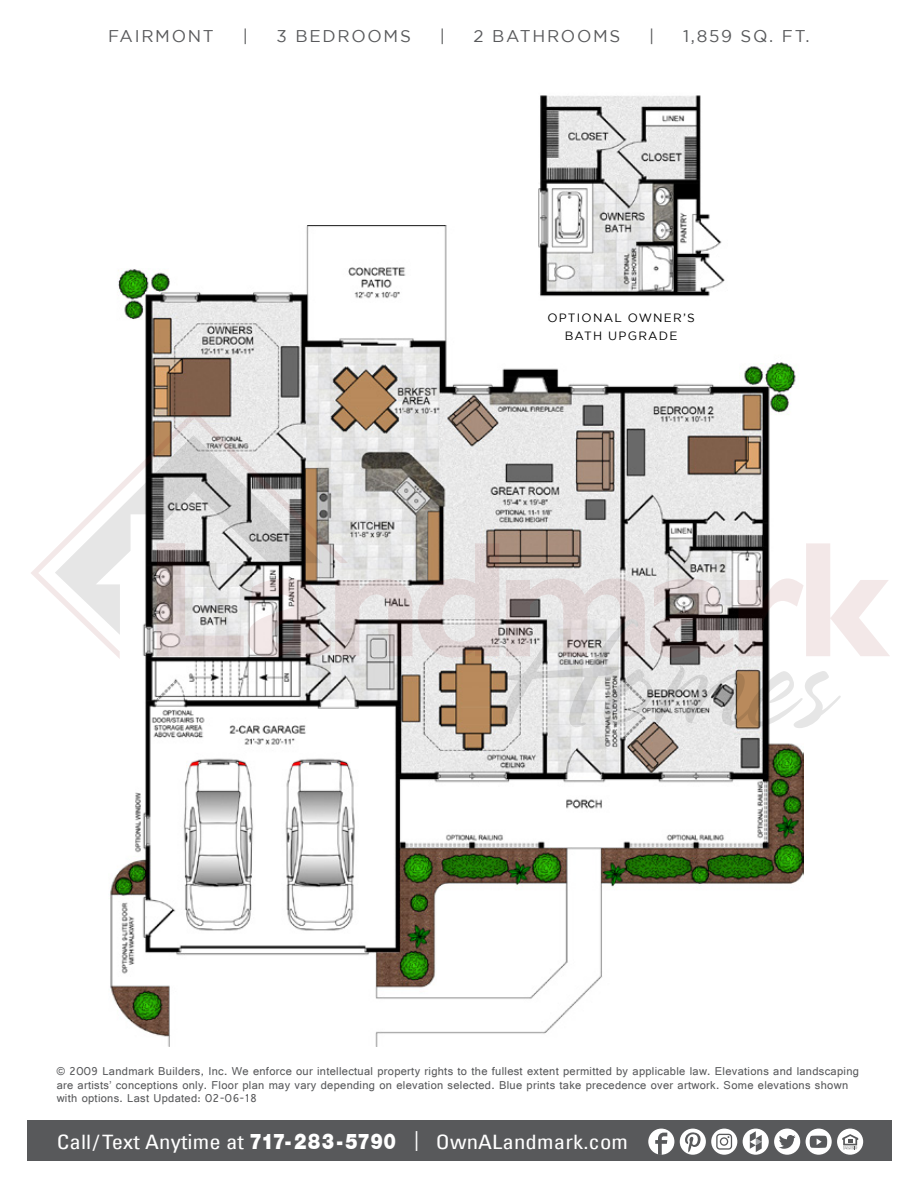
<style>
.page{position:relative;width:918px;height:1188px;background:#fff}
.page>*{position:absolute;margin:0;border:0;box-sizing:border-box;transform-origin:0 0}
.t1{font:condensed 19.8px "Univers";letter-spacing:.005em;color:#fff;scale:1.15 1}
.t2{font:16.95px "Gotham";letter-spacing:.1em;color:#58595b}
.t3{font:12px/13.4px "Gautami";letter-spacing:.025em;color:#58595b}
.t4{font:12px/18px "Gotham";letter-spacing:.1em;color:#000;text-align:center}
.s1{font-family:"Nimbus San Nov D Blac";font-stretch:normal;font-size:22.8px}
</style>
<div class="page">
<img style="left:110px;top:225px;width:694px;height:821px">
<img style="left:538px;top:95px;width:189px;height:211px">
<div style="left:28px;top:1121px;width:864px;height:40px;background:#58595b"></div>
<div style="left:806px;top:1129px;width:26px;height:26px;background:#fff;border-radius:50%"></div>
<div style="left:774px;top:1129px;width:26px;height:26px;background:#fff;border-radius:50%"></div>
<div style="left:837px;top:1129px;width:26px;height:26px;background:#fff;border-radius:50%"></div>
<div style="left:743px;top:1129px;width:26px;height:26px;background:#fff;border-radius:50%"></div>
<svg style="left:711px;top:1129px;width:26px;height:26px"></svg>
<div style="left:680px;top:1129px;width:26px;height:26px;background:#fff;border-radius:50%"></div>
<div style="left:648px;top:1129px;width:26px;height:26px;background:#fff;border-radius:50%"></div>
<svg style="left:750px;top:1131px;width:12px;height:21px"></svg>
<svg style="left:655px;top:1133px;width:12px;height:22px"></svg>
<svg style="left:685px;top:1132px;width:16px;height:20px"></svg>
<svg style="left:779px;top:1135px;width:17px;height:14px"></svg>
<svg style="left:716px;top:1134px;width:16px;height:16px"></svg>
<svg style="left:810px;top:1136px;width:17px;height:12px"></svg>
<svg style="left:842px;top:1134px;width:16px;height:15px"></svg>
<svg style="left:31px;top:411px;width:317px;height:248px"></svg>
<svg style="left:157px;top:543px;width:255px;height:115px;background:#c2bdbc"></svg>
<svg style="left:418px;top:543px;width:472px;height:185px"></svg>
<h2 class="t2" style="left:108px;top:27px;width:107px">FAIRMONT</h2>
<h2 class="t2" style="left:243px;top:27px;width:7px">|</h2>
<h2 class="t2" style="left:277px;top:27px;width:136px">3 BEDROOMS</h2>
<h2 class="t2" style="left:440px;top:27px;width:7px">|</h2>
<h2 class="t2" style="left:474px;top:27px;width:148px">2 BATHROOMS</h2>
<h2 class="t2" style="left:649px;top:27px;width:7px">|</h2>
<h2 class="t2" style="left:683px;top:27px;width:128px">1,859 SQ. FT.</h2>
<p class="t4" style="left:547px;top:308px;width:149px">OPTIONAL OWNER’S<br>BATH UPGRADE</p>
<p class="t3" style="left:57px;top:1065px;width:804px">© 2009 Landmark Builders, Inc. We enforce our intellectual property rights to the fullest extent permitted by applicable law. Elevations and landscaping are artists’ conceptions only. Floor plan may vary depending on elevation selected. Blue prints take precedence over artwork. Some elevations shown with options. Last Updated: 02-06-18</p>
<h1 class="t1" style="left:57px;top:1129px;width:498px">Call/Text Anytime at <span class="s1">717- 283 - 5790</span> | OwnALandmark.com</h1>
</div>
